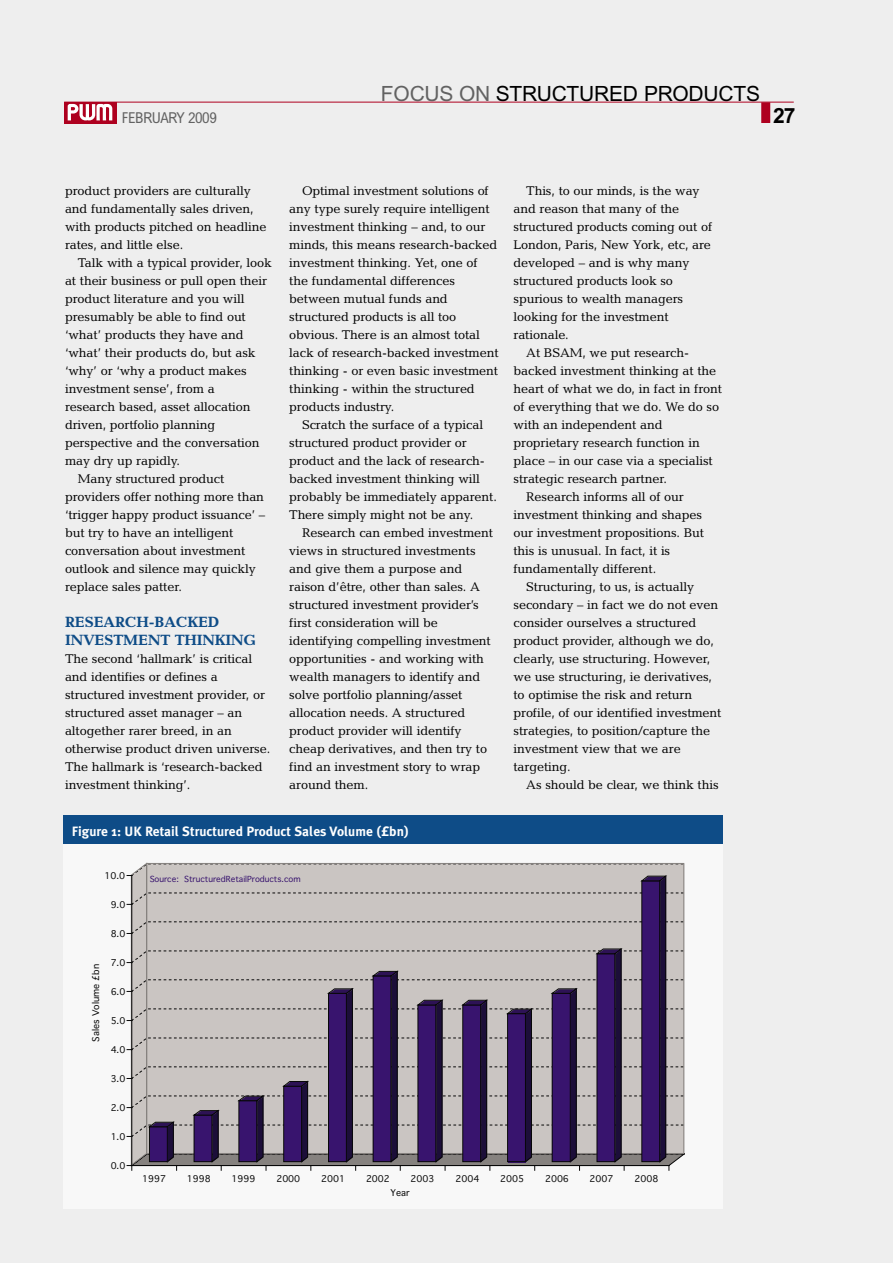
<style>
.page{position:relative;width:893px;height:1263px;background:#eee}
.page>*{position:absolute;margin:0;border:0;box-sizing:border-box;transform-origin:0 0}
.t1{font:21px "Arial MT OV MTFXAA";letter-spacing:-.01em;color:#000}
.t2{font:21px "Arial MT Bold OV OTFXAA";color:#000}
.t3{font:15px/18px "Candida Bold OV LTFXAA";letter-spacing:-.01em;color:#0e4c87}
.t4{font:15px "Arial MT Condensed OV NTFXAA";letter-spacing:-.025em;color:#626262}
.t5{font:13.5px "Meta Plus Bold Roman OV TSFXAA";color:#fff}
.t6{font:12.75px/18px "Candida Roman OV KTFXAA";letter-spacing:-.01em;color:#000}
.t7{font:9px "Geneva OV PTFXAA";color:#070707}
.t8{font:8.1px "Geneva OV PTFXAA";color:#38146e}
.s1{color:#626262}
</style>
<div class="page">
<hr style="left:64px;top:102px;width:730px;height:1px;background:#ae001f">
<svg style="left:64px;top:103px;width:52px;height:20px"></svg>
<svg style="left:68px;top:104px;width:44px;height:16px"></svg>
<div style="left:761px;top:102px;width:9px;height:21px;background:#ae001f"></div>
<div style="left:64px;top:844px;width:659px;height:365px;background:#f8f8f8"></div>
<svg style="left:132px;top:862px;width:553px;height:293px;background:#c4c0be"></svg>
<svg style="left:127px;top:874px;width:557px;height:296px;background:#9b90a0"></svg>
<div style="left:64px;top:815px;width:659px;height:29px;background:#0e4c87"></div>
<p class="t1" style="left:381px;top:81px;width:381px"><span class="s1">FOCUS ON</span> STRUCTURED PRODUCTS</p>
<p class="t4" style="left:122px;top:109px;width:97px">FEBRUARY 2009</p>
<p class="t2" style="left:773px;top:103px;width:24px">27</p>
<p class="t6" style="left:65px;top:182px;width:187px">product providers are culturally</p>
<p class="t6" style="left:65px;top:200px;width:190px">and fundamentally sales driven,</p>
<p class="t6" style="left:65px;top:218px;width:203px">with products pitched on headline</p>
<p class="t6" style="left:65px;top:236px;width:120px">rates, and little else.</p>
<p class="t6" style="left:78px;top:254px;width:196px">Talk with a typical provider, look</p>
<p class="t6" style="left:65px;top:272px;width:204px">at their business or pull open their</p>
<p class="t6" style="left:65px;top:290px;width:181px">product literature and you will</p>
<p class="t6" style="left:65px;top:308px;width:182px">presumably be able to find out</p>
<p class="t6" style="left:65px;top:326px;width:180px">‘what’ products they have and</p>
<p class="t6" style="left:65px;top:344px;width:192px">‘what’ their products do, but ask</p>
<p class="t6" style="left:65px;top:362px;width:183px">‘why’ or ‘why a product makes</p>
<p class="t6" style="left:65px;top:380px;width:151px">investment sense’, from a</p>
<p class="t6" style="left:65px;top:398px;width:187px">research based, asset allocation</p>
<p class="t6" style="left:65px;top:416px;width:152px">driven, portfolio planning</p>
<p class="t6" style="left:65px;top:434px;width:196px">perspective and the conversation</p>
<p class="t6" style="left:65px;top:452px;width:116px">may dry up rapidly.</p>
<p class="t6" style="left:78px;top:470px;width:148px">Many structured product</p>
<p class="t6" style="left:65px;top:488px;width:201px">providers offer nothing more than</p>
<p class="t6" style="left:65px;top:506px;width:202px">‘trigger happy product issuance’ –</p>
<p class="t6" style="left:65px;top:524px;width:170px">but try to have an intelligent</p>
<p class="t6" style="left:65px;top:542px;width:182px">conversation about investment</p>
<p class="t6" style="left:65px;top:560px;width:192px">outlook and silence may quickly</p>
<p class="t6" style="left:65px;top:578px;width:118px">replace sales patter.</p>
<p class="t3" style="left:65px;top:613px;width:193px">RESEARCH-BACKED<br>INVESTMENT THINKING</p>
<p class="t6" style="left:65px;top:650px;width:207px">The second ‘hallmark’ is critical and identifies or defines a structured investment provider, or structured asset manager – an altogether rarer breed, in an otherwise product driven universe.<br>The hallmark is ‘research-backed investment thinking’.</p>
<p class="t6" style="left:302px;top:182px;width:188px">Optimal investment solutions of</p>
<p class="t6" style="left:289px;top:200px;width:202px">any type surely require intelligent</p>
<p class="t6" style="left:289px;top:218px;width:198px">investment thinking – and, to our</p>
<p class="t6" style="left:289px;top:236px;width:209px">minds, this means research-backed</p>
<p class="t6" style="left:289px;top:254px;width:190px">investment thinking. Yet, one of</p>
<p class="t6" style="left:289px;top:272px;width:167px">the fundamental differences</p>
<p class="t6" style="left:289px;top:290px;width:160px">between mutual funds and</p>
<p class="t6" style="left:289px;top:308px;width:169px">structured products is all too</p>
<p class="t6" style="left:289px;top:326px;width:192px">obvious. There is an almost total</p>
<p class="t6" style="left:289px;top:344px;width:211px">lack of research-backed investment</p>
<p class="t6" style="left:289px;top:362px;width:210px">thinking - or even basic investment</p>
<p class="t6" style="left:289px;top:380px;width:187px">thinking - within the structured</p>
<p class="t6" style="left:289px;top:398px;width:106px">products industry.</p>
<p class="t6" style="left:302px;top:416px;width:183px">Scratch the surface of a typical</p>
<p class="t6" style="left:289px;top:434px;width:179px">structured product provider or</p>
<p class="t6" style="left:289px;top:452px;width:197px">product and the lack of research-</p>
<p class="t6" style="left:289px;top:470px;width:192px">backed investment thinking will</p>
<p class="t6" style="left:289px;top:488px;width:209px">probably be immediately apparent.</p>
<p class="t6" style="left:289px;top:506px;width:185px">There simply might not be any.</p>
<p class="t6" style="left:302px;top:524px;width:193px">Research can embed investment</p>
<p class="t6" style="left:289px;top:542px;width:188px">views in structured investments</p>
<p class="t6" style="left:289px;top:560px;width:174px">and give them a purpose and</p>
<p class="t6" style="left:289px;top:578px;width:192px">raison d’être, other than sales. A</p>
<p class="t6" style="left:289px;top:596px;width:191px">structured investment provider’s</p>
<p class="t6" style="left:289px;top:614px;width:150px">first consideration will be</p>
<p class="t6" style="left:289px;top:632px;width:203px">identifying compelling investment</p>
<p class="t6" style="left:289px;top:650px;width:196px">opportunities - and working with</p>
<p class="t6" style="left:289px;top:668px;width:193px">wealth managers to identify and</p>
<p class="t6" style="left:289px;top:686px;width:175px">solve portfolio planning/asset</p>
<p class="t6" style="left:289px;top:704px;width:177px">allocation needs. A structured</p>
<p class="t6" style="left:289px;top:722px;width:174px">product provider will identify</p>
<p class="t6" style="left:289px;top:740px;width:199px">cheap derivatives, and then try to</p>
<p class="t6" style="left:289px;top:758px;width:193px">find an investment story to wrap</p>
<p class="t6" style="left:289px;top:776px;width:81px">around them.</p>
<p class="t5" style="left:72px;top:823px;width:338px">Figure 1: UK Retail Structured Product Sales Volume (£bn)</p>
<p class="t7" style="left:105px;top:870px;width:22px">10.0</p>
<p class="t7" style="left:111px;top:899px;width:16px">9.0</p>
<p class="t7" style="left:90px;top:1041px;width:79px;rotate:-90deg">Sales Volume £bn</p>
<p class="t7" style="left:111px;top:928px;width:16px">8.0</p>
<p class="t7" style="left:111px;top:957px;width:16px">7.0</p>
<p class="t7" style="left:111px;top:986px;width:16px">6.0</p>
<p class="t7" style="left:111px;top:1015px;width:16px">5.0</p>
<p class="t7" style="left:111px;top:1044px;width:16px">4.0</p>
<p class="t7" style="left:111px;top:1073px;width:16px">3.0</p>
<p class="t7" style="left:111px;top:1102px;width:16px">2.0</p>
<p class="t7" style="left:111px;top:1131px;width:16px">1.0</p>
<p class="t7" style="left:111px;top:1160px;width:16px">0.0</p>
<p class="t8" style="left:150px;top:874px;width:152px">Source: StructuredRetailProducts.com</p>
<p class="t6" style="left:526px;top:182px;width:175px">This, to our minds, is the way</p>
<p class="t6" style="left:513px;top:200px;width:167px">and reason that many of the</p>
<p class="t6" style="left:513px;top:218px;width:200px">structured products coming out of</p>
<p class="t6" style="left:513px;top:236px;width:199px">London, Paris, New York, etc, are</p>
<p class="t6" style="left:513px;top:254px;width:178px">developed – and is why many</p>
<p class="t6" style="left:513px;top:272px;width:161px">structured products look so</p>
<p class="t6" style="left:513px;top:290px;width:171px">spurious to wealth managers</p>
<p class="t6" style="left:513px;top:308px;width:157px">looking for the investment</p>
<p class="t6" style="left:513px;top:326px;width:57px">rationale.</p>
<p class="t6" style="left:526px;top:344px;width:164px">At BSAM, we put research-</p>
<p class="t6" style="left:513px;top:362px;width:204px">backed investment thinking at the</p>
<p class="t6" style="left:513px;top:380px;width:210px">heart of what we do, in fact in front</p>
<p class="t6" style="left:513px;top:398px;width:207px">of everything that we do. We do so</p>
<p class="t6" style="left:513px;top:416px;width:150px">with an independent and</p>
<p class="t6" style="left:513px;top:434px;width:188px">proprietary research function in</p>
<p class="t6" style="left:513px;top:452px;width:201px">place – in our case via a specialist</p>
<p class="t6" style="left:513px;top:470px;width:155px">strategic research partner.</p>
<p class="t6" style="left:526px;top:488px;width:159px">Research informs all of our</p>
<p class="t6" style="left:513px;top:506px;width:190px">investment thinking and shapes</p>
<p class="t6" style="left:513px;top:524px;width:192px">our investment propositions. But</p>
<p class="t6" style="left:513px;top:542px;width:158px">this is unusual. In fact, it is</p>
<p class="t6" style="left:513px;top:560px;width:144px">fundamentally different.</p>
<p class="t6" style="left:526px;top:578px;width:169px">Structuring, to us, is actually</p>
<p class="t6" style="left:513px;top:596px;width:206px">secondary – in fact we do not even</p>
<p class="t6" style="left:513px;top:614px;width:184px">consider ourselves a structured</p>
<p class="t6" style="left:513px;top:632px;width:202px">product provider, although we do,</p>
<p class="t6" style="left:513px;top:650px;width:198px">clearly, use structuring. However,</p>
<p class="t6" style="left:513px;top:668px;width:200px">we use structuring, ie derivatives,</p>
<p class="t6" style="left:513px;top:686px;width:180px">to optimise the risk and return</p>
<p class="t6" style="left:513px;top:704px;width:209px">profile, of our identified investment</p>
<p class="t6" style="left:513px;top:722px;width:198px">strategies, to position/capture the</p>
<p class="t6" style="left:513px;top:740px;width:169px">investment view that we are</p>
<p class="t6" style="left:513px;top:758px;width:59px">targeting.</p>
<p class="t6" style="left:526px;top:776px;width:194px">As should be clear, we think this</p>
<p class="t7" style="left:142px;top:1173px;width:25px">1997</p>
<p class="t7" style="left:187px;top:1173px;width:25px">1998</p>
<p class="t7" style="left:232px;top:1173px;width:25px">1999</p>
<p class="t7" style="left:276px;top:1173px;width:25px">2000</p>
<p class="t7" style="left:321px;top:1173px;width:25px">2001</p>
<p class="t7" style="left:366px;top:1173px;width:25px">2002</p>
<p class="t7" style="left:411px;top:1173px;width:25px">2003</p>
<p class="t7" style="left:455px;top:1173px;width:25px">2004</p>
<p class="t7" style="left:500px;top:1173px;width:25px">2005</p>
<p class="t7" style="left:545px;top:1173px;width:25px">2006</p>
<p class="t7" style="left:590px;top:1173px;width:25px">2007</p>
<p class="t7" style="left:634px;top:1173px;width:25px">2008</p>
<p class="t7" style="left:391px;top:1187px;width:21px">Year</p>
</div>
